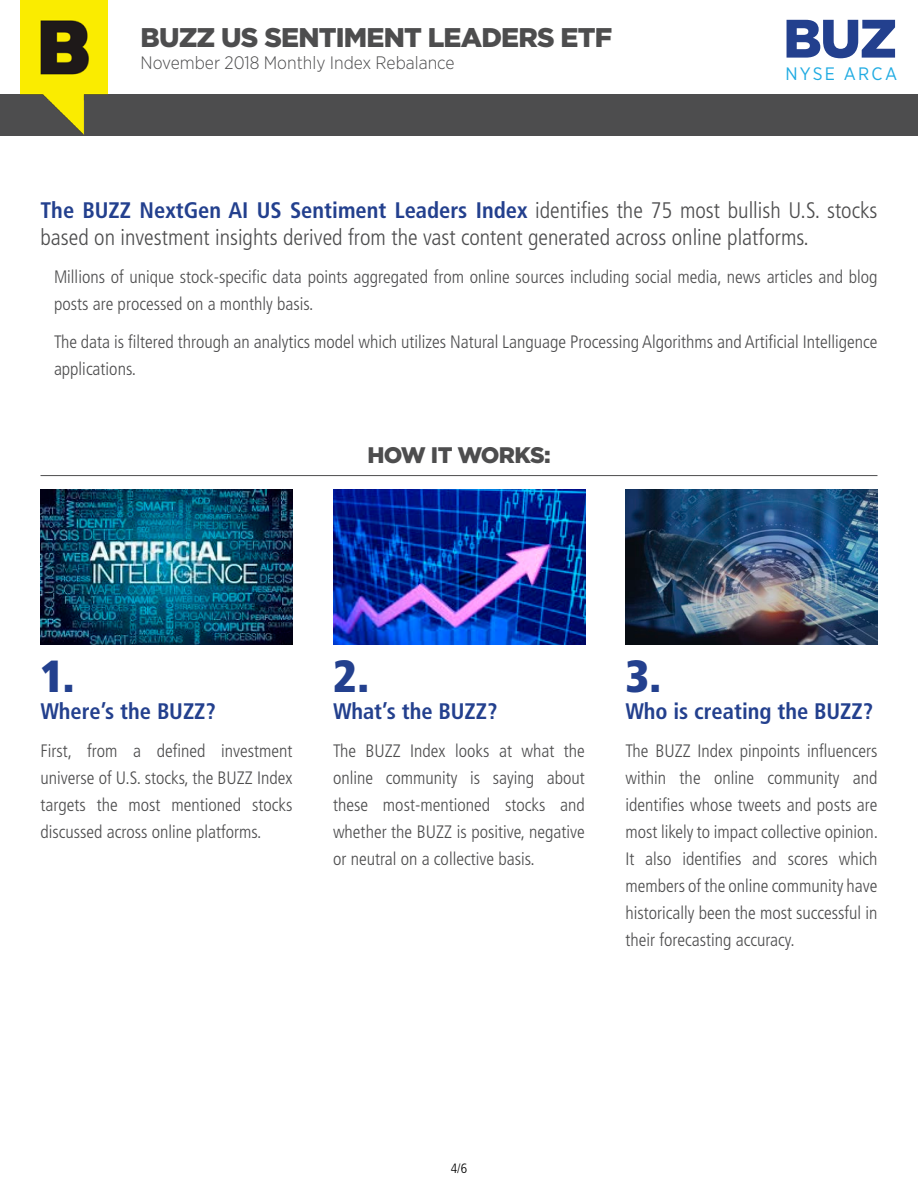
<style>
.page{position:relative;width:918px;height:1188px;background:#fff}
.page>*{position:absolute;margin:0;border:0;box-sizing:border-box;transform-origin:0 0}
.t1{font:900 54px "Gotham";color:#23408e}
.t2{font:900 condensed 45px "Frutiger LT Std";color:#23408e}
.t3{font:900 27px "Gotham";letter-spacing:-.03em;color:#4d4d4e}
.t4{font:300 condensed 22.5px/27px "Frutiger LT Std";color:#4d4d4e}
.t5{font:700 condensed 22.5px "Frutiger LT Std";color:#23408e}
.t6{font:900 22.5px "Gotham";letter-spacing:-.03em;color:#4d4d4e}
.t7{font:300 condensed 18px/27px "Frutiger LT Std";color:#4d4d4e;text-align:justify}
.t8{font:300 18px "Gotham Narrow";color:#4d4d4e}
.t9{font:18px "Gotham Narrow";letter-spacing:.125em;color:#1fabe2}
.t10{font:300 condensed 13.5px "Frutiger LT Std";color:#000}
.s1{font-weight:700;color:#23408e}
</style>
<div class="page">
<div style="left:0;top:94px;width:918px;height:42px;background:#4d4d4e"></div>
<hr style="left:40px;top:475px;width:838px;height:1px;background:#4d4d4e">
<img style="left:40px;top:489px;width:253px;height:156px">
<img style="left:333px;top:489px;width:252px;height:156px">
<img style="left:625px;top:489px;width:253px;height:156px">
<img style="left:20px;top:0;width:87px;height:135px">
<h3 class="t3" style="left:141px;top:19px;width:473px">BUZZ US SENTIMENT LEADERS ETF</h3>
<p class="t8" style="left:141px;top:52px;width:316px">November 2018 Monthly Index Rebalance</p>
<h1 class="t1" style="left:783px;top:1px;width:115px">BUZ</h1>
<p class="t9" style="left:785px;top:63px;width:113px">NYSE ARCA</p>
<p class="t4" style="left:40px;top:197px;width:839px"><span class="s1">The BUZZ NextGen AI US Sentiment Leaders Index</span> identifies the 75 most bullish U.S. stocks based on investment insights derived from the vast content generated across online platforms.</p>
<p class="t7" style="left:54px;top:264px;width:825px">Millions of unique stock-specific data points aggregated from online sources including social media, news articles and blog posts are processed on a monthly basis.</p>
<p class="t7" style="left:54px;top:329px;width:825px">The data is filtered through an analytics model which utilizes Natural Language Processing Algorithms and Artificial Intelligence applications.</p>
<p class="t6" style="left:367px;top:440px;width:185px">HOW IT WORKS:</p>
<h2 class="t2" style="left:40px;top:649px;width:36px">1.</h2>
<p class="t5" style="left:40px;top:698px;width:177px">Where’s the BUZZ?</p>
<p class="t7" style="left:40px;top:738px;width:254px">First, from a defined investment universe of U.S. stocks, the BUZZ Index targets the most mentioned stocks discussed across online platforms.</p>
<h2 class="t2" style="left:333px;top:649px;width:38px">2.</h2>
<p class="t5" style="left:333px;top:698px;width:166px">What’s the BUZZ?</p>
<p class="t7" style="left:333px;top:738px;width:253px">The BUZZ Index looks at what the online community is saying about these most-mentioned stocks and whether the BUZZ is positive, negative or neutral on a collective basis.</p>
<h2 class="t2" style="left:626px;top:649px;width:37px">3.</h2>
<p class="t5" style="left:626px;top:698px;width:249px">Who is creating the BUZZ?</p>
<p class="t7" style="left:626px;top:738px;width:254px">The BUZZ Index pinpoints influencers within the online community and identifies whose tweets and posts are most likely to impact collective opinion.<br>It also identifies and scores which members of the online community have historically been the most successful in their forecasting accuracy.</p>
<p class="t10" style="left:451px;top:1160px;width:18px">4/6</p>
</div>
